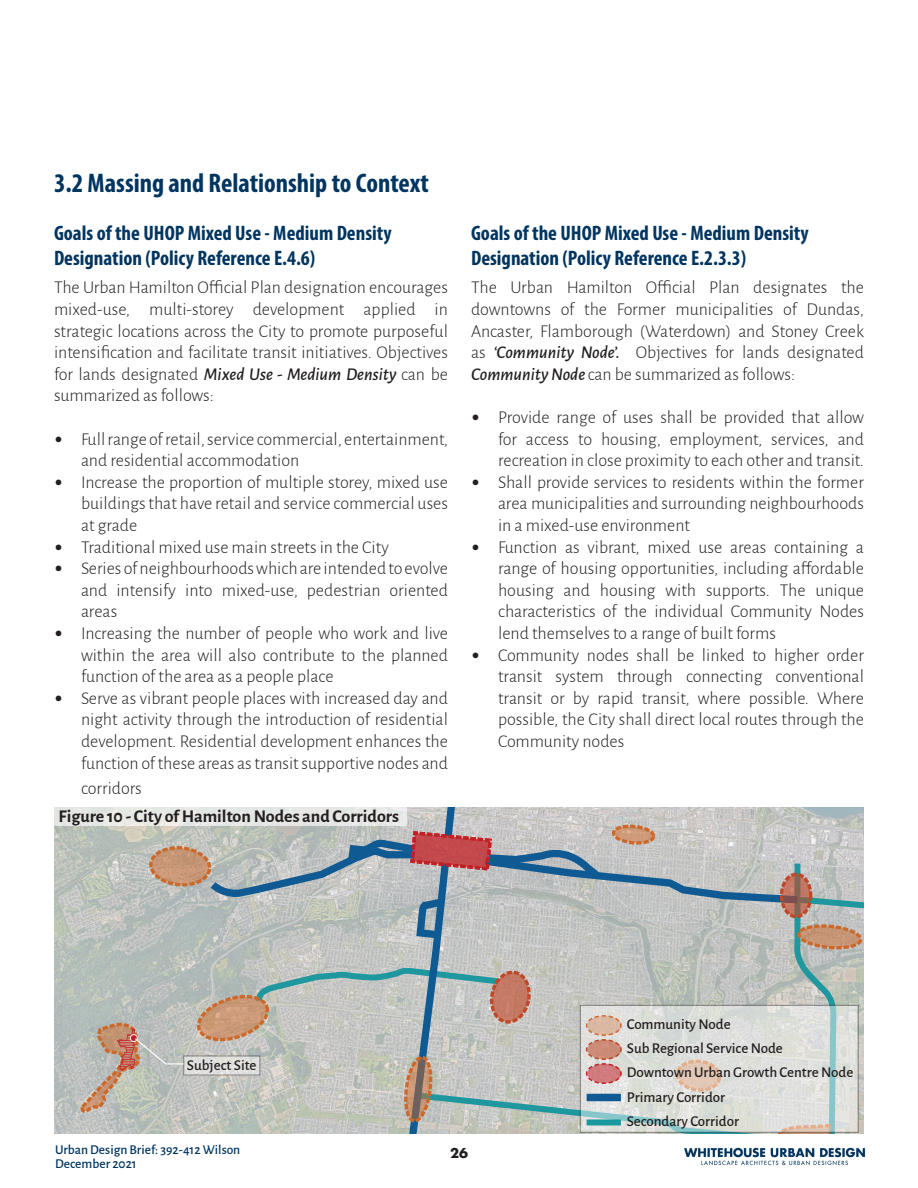
<style>
.page{position:relative;width:918px;height:1188px;background:#fff}
.page>*{position:absolute;margin:0;border:0;box-sizing:border-box;transform-origin:0 0}
.Paragraph_Style_1{font:700 condensed 27px "Myriad Pro";color:#003560}
.Paragraph_Style_1-2{font:700 condensed 21px/25.2px "Myriad Pro";color:#003560}
.Paragraph_Style_1-3{font:300 18px/21.6px "Alegreya Sans";color:#231f20;text-align:justify}
.Paragraph_Style_1-4{font:700 18px "Alegreya Sans";color:#231f20}
.Paragraph_Style_1-5{font:500 15px "Alegreya Sans";color:#231f20}
.Photo_Caption{font:500 15px "Alegreya Sans";color:#231f20}
.t1{font:700 15px "Futura PT";color:#231f20}
.t2{font:500 13.5px "Alegreya Sans";color:#003560}
.s1{font-weight:500;font-style:italic}
.s2{font-family:"Calibri";font-weight:400}
</style>
<div class="page">
<img style="left:684px;top:1147px;width:182px;height:19px">
<svg style="left:54px;top:826px;width:25px;height:308px;background:#b9c0bc"></svg>
<div style="left:54px;top:808px;width:352px;height:18px;background:#e4e6e3"></div>
<svg style="left:79px;top:808px;width:785px;height:326px;background:#bec0bc"></svg>
<svg style="left:587px;top:1064px;width:35px;height:19px"></svg>
<div style="left:587px;top:1094px;width:34px;height:7px;background:#115993"></div>
<div style="left:587px;top:1119px;width:34px;height:6px;background:#19989f"></div>
<p class="Paragraph_Style_1" style="left:54px;top:166px;width:376px">3.2 Massing and Relationship to Context</p>
<p class="Paragraph_Style_1-2" style="left:54px;top:220px;width:339px">Goals of the UHOP Mixed Use - Medium Density<br>Designation (Policy Reference E.4.6)</p>
<p class="Paragraph_Style_1-3" style="left:54px;top:276px;width:396px">The Urban Hamilton Official Plan designation encourages mixed-use, multi-storey development applied in strategic locations across the City to promote purposeful intensification and facilitate transit initiatives. Objectives for lands designated <span class="s1">Mixed Use - Medium Density</span> can be summarized as follows:</p>
<p class="Paragraph_Style_1-3" style="left:81px;top:427px;width:369px;text-indent:-27px"><span class="s2">•</span> Full range of retail, service commercial, entertainment, and residential accommodation</p>
<p class="Paragraph_Style_1-3" style="left:81px;top:471px;width:369px;text-indent:-27px"><span class="s2">•</span> Increase the proportion of multiple storey, mixed use buildings that have retail and service commercial uses at grade</p>
<p class="Paragraph_Style_1-3" style="left:54px;top:535px;width:336px"><span class="s2">•</span> Traditional mixed use main streets in the City</p>
<p class="Paragraph_Style_1-3" style="left:81px;top:557px;width:369px;text-indent:-27px"><span class="s2">•</span> Series of neighbourhoods which are intended to evolve and intensify into mixed-use, pedestrian oriented areas</p>
<p class="Paragraph_Style_1-3" style="left:81px;top:622px;width:369px;text-indent:-27px"><span class="s2">•</span> Increasing the number of people who work and live within the area will also contribute to the planned function of the area as a people place</p>
<p class="Paragraph_Style_1-3" style="left:81px;top:687px;width:369px;text-indent:-27px"><span class="s2">•</span> Serve as vibrant people places with increased day and night activity through the introduction of residential development. Residential development enhances the function of these areas as transit supportive nodes and</p>
<p class="Paragraph_Style_1-3" style="left:81px;top:777px;width:62px">corridors</p>
<p class="Paragraph_Style_1-4" style="left:58px;top:803px;width:342px">Figure 10 - City of Hamilton Nodes and Corridors</p>
<p class="Paragraph_Style_1-2" style="left:471px;top:220px;width:339px">Goals of the UHOP Mixed Use - Medium Density<br>Designation (Policy Reference E.2.3.3)</p>
<p class="Paragraph_Style_1-3" style="left:471px;top:276px;width:394px">The Urban Hamilton Official Plan designates the downtowns of the Former municipalities of Dundas, Ancaster, Flamborough (Waterdown) and Stoney Creek as <span class="s1">‘Community Node’.</span> Objectives for lands designated <span class="s1">Community Node</span> can be summarized as follows:</p>
<p class="Paragraph_Style_1-3" style="left:498px;top:406px;width:367px;text-indent:-27px"><span class="s2">•</span> Provide range of uses shall be provided that allow for access to housing, employment, services, and recreation in close proximity to each other and transit.</p>
<p class="Paragraph_Style_1-3" style="left:498px;top:471px;width:367px;text-indent:-27px"><span class="s2">•</span> Shall provide services to residents within the former area municipalities and surrounding neighbourhoods in a mixed-use environment</p>
<p class="Paragraph_Style_1-3" style="left:498px;top:535px;width:367px;text-indent:-27px"><span class="s2">•</span> Function as vibrant, mixed use areas containing a range of housing opportunities, including affordable housing and housing with supports. The unique characteristics of the individual Community Nodes lend themselves to a range of built forms</p>
<p class="Paragraph_Style_1-3" style="left:498px;top:643px;width:367px;text-indent:-27px"><span class="s2">•</span> Community nodes shall be linked to higher order transit system through connecting conventional transit or by rapid transit, where possible. Where possible, the City shall direct local routes through the Community nodes</p>
<p class="Photo_Caption" style="left:187px;top:1054px;width:71px">Subject Site</p>
<p class="Paragraph_Style_1-5" style="left:627px;top:1013px;width:105px">Community Node</p>
<p class="Paragraph_Style_1-5" style="left:627px;top:1038px;width:158px">Sub Regional Service Node</p>
<p class="Paragraph_Style_1-5" style="left:627px;top:1062px;width:228px">Downtown Urban Growth Centre Node</p>
<p class="Paragraph_Style_1-5" style="left:627px;top:1086px;width:100px">Primary Corridor</p>
<p class="Paragraph_Style_1-5" style="left:627px;top:1110px;width:114px">Secondary Corridor</p>
<p class="t2" style="left:55px;top:1140px;width:187px">Urban Design Brief: 392-412 Wilson</p>
<p class="t1" style="left:450px;top:1143px;width:19px">26</p>
<p class="t2" style="left:55px;top:1155px;width:83px">December 2021</p>
</div>
